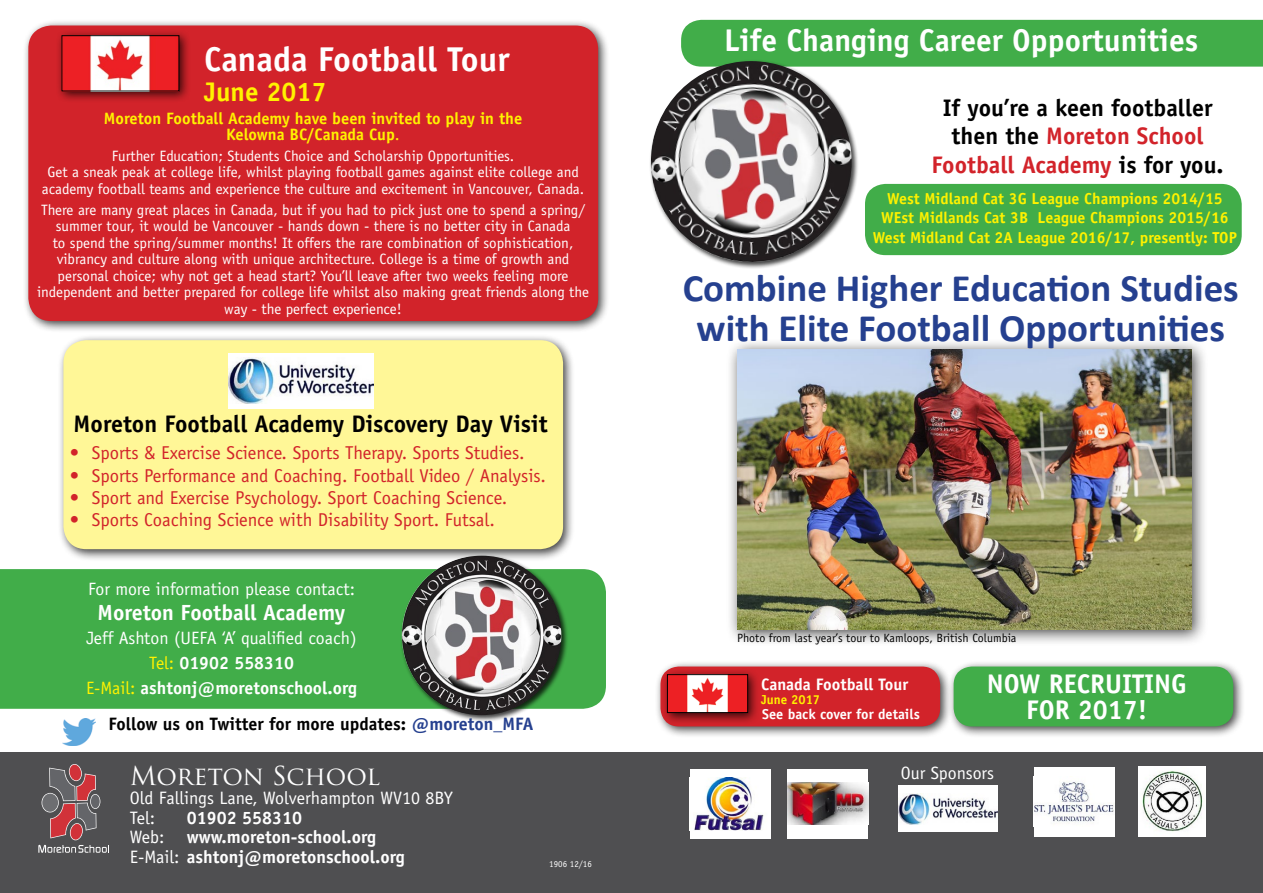
<style>
.page{position:relative;width:1263px;height:893px;background:#fff}
.page>*{position:absolute;margin:0;border:0;box-sizing:border-box;transform-origin:0 0}
.t1{font:700 39px/39.8px "Calibri";color:#25408f;text-align:center}
.t2{font:700 34.5px "Officina Sans";color:#fff}
.t3{font:700 31.5px "Officina Sans";color:#fff}
.t4{font:700 27px/25.5px "Officina Sans";color:#fff;text-align:center}
.t5{font:700 27px "Officina Sans";color:#fff200}
.t6{font:25.5px "Trajan Pro";color:#fff}
.t7{font:700 24px/28.8px "Officina Sans";color:#000;text-align:center}
.t8{font:700 22.05px "Officina Sans";color:#fff}
.t9{font:18.6px "Officina Sans";color:#d2232a}
.t10{font:700 18px/19.5px "Officina Sans";color:#fff}
.t11{font:700 18px "Officina Sans";color:#000}
.t12{font:18px/19.5px "Officina Sans";color:#fff}
.t13{font:700 17.85px/24.8px "Officina Sans";color:#fff;text-align:center}
.t14{font:17.85px "Officina Sans";color:#fff}
.t15{font:700 16.65px "Officina Sans";color:#fff}
.t16{font:700 16.5px/16.5px "Officina Sans";color:#fff200;text-align:center}
.t17{font:700 15.9px/19.5px "Officina Sans";color:#fff200;text-align:center}
.t18{font:15px/16.5px "Officina Sans";color:#fff;text-align:center}
.t19{font:700 14.4px "Officina Sans";color:#fff}
.t20{font:700 13.05px "Officina Sans";color:#fff200}
.t21{font:12px "Officina Sans";color:#000}
.t22{font:9px "Officina Sans";color:#fff}
.s1{font-weight:400}
.s2{font-weight:400;color:#fff200}
.s3{color:#25408f}
.s4{color:#d2232a}
</style>
<div class="page">
<div style="left:0;top:753px;width:1263px;height:140px;background:#4f4f51"></div>
<div style="left:681px;top:20px;width:582px;height:47px;background:#41ad49"></div>
<img style="left:63px;top:719px;width:32px;height:26px">
<div style="left:865px;top:184px;width:377px;height:71px;background:#41ad49;border-radius:20px"></div>
<svg style="left:38px;top:764px;width:71px;height:89px"></svg>
<div style="left:0;top:569px;width:606px;height:140px;background:#41ad49"></div>
<div style="left:400px;top:554px;width:169px;height:169px;background:#000;opacity:.75"></div>
<img style="left:402px;top:556px;width:159px;height:159px;border-radius:80px">
<div style="left:22px;top:19px;width:588px;height:314px;background:#000;opacity:.75"></div>
<div style="left:28px;top:26px;width:570px;height:295px;background:#d2232a;border-radius:23px"></div>
<div style="left:56px;top:29px;width:135px;height:74px;background:#000;opacity:.75"></div>
<img style="left:64px;top:37px;width:113px;height:52px">
<div style="left:62px;top:35px;width:117px;height:56px;border:1px solid #000"></div>
<div style="left:726px;top:338px;width:482px;height:308px;background:#000;opacity:.75"></div>
<img style="left:737px;top:349px;width:454px;height:280px">
<div style="left:649px;top:60px;width:210px;height:210px;background:#000;opacity:.75"></div>
<img style="left:649px;top:61px;width:207px;height:206px">
<div style="left:690px;top:769px;width:81px;height:70px;background:#fff"></div>
<img style="left:694px;top:778px;width:70px;height:53px">
<div style="left:787px;top:769px;width:81px;height:69px;background:#fff"></div>
<img style="left:787px;top:782px;width:81px;height:43px">
<div style="left:1034px;top:767px;width:81px;height:69px;background:#fff"></div>
<img style="left:1034px;top:781px;width:80px;height:42px">
<div style="left:898px;top:785px;width:99px;height:47px;background:#fff"></div>
<img style="left:898px;top:793px;width:99px;height:32px">
<img style="left:1138px;top:767px;width:67px;height:69px">
<div style="left:654px;top:660px;width:298px;height:79px;background:#000;opacity:.75"></div>
<div style="left:660px;top:666px;width:280px;height:60px;background:#d2232a;border-radius:18px"></div>
<div style="left:661px;top:668px;width:99px;height:57px;background:#000;opacity:.75"></div>
<img style="left:669px;top:676px;width:77px;height:35px">
<div style="left:667px;top:674px;width:81px;height:39px;border:1px solid #000"></div>
<div style="left:947px;top:660px;width:298px;height:79px;background:#000;opacity:.75"></div>
<div style="left:954px;top:666px;width:279px;height:60px;background:#41ad49;border-radius:18px"></div>
<div style="left:57px;top:334px;width:518px;height:227px;background:#000;opacity:.75"></div>
<div style="left:63px;top:340px;width:500px;height:209px;background:#fff797;border-radius:23px"></div>
<div style="left:228px;top:353px;width:145px;height:56px;background:#fff"></div>
<img style="left:228px;top:357px;width:145px;height:47px">
<h2 class="t2" style="left:204px;top:38px;width:307px">Canada Football Tour</h2>
<h3 class="t5" style="left:204px;top:75px;width:124px">June 2017</h3>
<p class="t16" style="left:104px;top:109px;width:420px">Moreton Football Academy have been invited to play in the<br>Kelowna BC/Canada Cup<span class="s1">.</span></p>
<p class="t18" style="left:42px;top:147px;width:544px">Further Education; Students Choice and Scholarship Opportunities.<br>Get a sneak peak at college life, whilst playing football games against elite college and academy football teams and experience the culture and excitement in Vancouver, Canada.</p>
<p class="t18" style="left:37px;top:201px;width:553px">There are many great places in Canada, but if you had to pick just one to spend a spring/ summer tour, it would be Vancouver - hands down - there is no better city in Canada<br>to spend the spring/summer months! It offers the rare combination of sophistication, vibrancy and culture along with unique architecture. College is a time of growth and personal choice; why not get a head start? You’ll leave after two weeks feeling more independent and better prepared for college life whilst also making great friends along the way - the perfect experience!</p>
<h3 class="t7" style="left:74px;top:410px;width:475px">Moreton Football Academy Discovery Day Visit</h3>
<p class="t9" style="left:70px;top:442px;width:456px">• Sports &amp; Exercise Science. Sports Therapy. Sports Studies.</p>
<p class="t9" style="left:70px;top:465px;width:478px">• Sports Performance and Coaching. Football Video / Analysis.</p>
<p class="t9" style="left:70px;top:487px;width:439px">• Sport and Exercise Psychology. Sport Coaching Science.</p>
<p class="t9" style="left:70px;top:509px;width:427px">• Sports Coaching Science with Disability Sport. Futsal.</p>
<p class="t14" style="left:88px;top:578px;width:268px">For more information please contact:</p>
<h3 class="t8" style="left:98px;top:598px;width:249px">Moreton Football Academy</h3>
<p class="t13" style="left:86px;top:626px;width:272px"><span class="s1">Jeff Ashton (UEFA ‘A’ qualified coach)<br></span><span class="s2">Tel:</span> 01902 558310<br><span class="s2">E-Mail:</span> ashtonj@moretonschool.org</p>
<p class="t11" style="left:108px;top:713px;width:427px">Follow us on Twitter for more updates: <span class="s3">@moreton_MFA</span></p>
<h3 class="t6" style="left:130px;top:759px;width:252px">Moreton School</h3>
<p class="t12" style="left:130px;top:789px;width:325px">Old Fallings Lane, Wolverhampton WV10 8BY<br>Tel:</p>
<p class="t10" style="left:130px;top:808px;width:277px;text-indent:57px">01902 558310<br><span class="s1">Web:</span> www.moreton-school.org<br><span class="s1">E-Mail:</span> ashtonj@moretonschool.org</p>
<p class="t22" style="left:549px;top:859px;width:44px">1906 12/16</p>
<h3 class="t3" style="left:724px;top:20px;width:476px">Life Changing Career Opportunities</h3>
<h3 class="t7" style="left:932px;top:93px;width:294px">If you’re a keen footballer then the <span class="s4">Moreton School<br>Football Academy</span> is for you.</h3>
<p class="t17" style="left:873px;top:189px;width:365px">West Midland Cat 3G League Champions 2014/15<br>WEst Midlands Cat 3B League Champions 2015/16<br>West Midland Cat 2A League 2016/17, presently: TOP</p>
<h1 class="t1" style="left:683px;top:267px;width:558px">Combine Higher Education Studies with Elite Football Opportunities</h1>
<p class="t21" style="left:737px;top:630px;width:281px">Photo from last year’s tour to Kamloops, British Columbia</p>
<p class="t15" style="left:761px;top:674px;width:149px">Canada Football Tour</p>
<p class="t20" style="left:761px;top:692px;width:61px">June 2017</p>
<p class="t19" style="left:762px;top:705px;width:159px">See back cover for details</p>
<h3 class="t4" style="left:987px;top:671px;width:202px">NOW RECRUITING<br>FOR 2017!</h3>
<p class="t14" style="left:901px;top:762px;width:95px">Our Sponsors</p>
</div>
